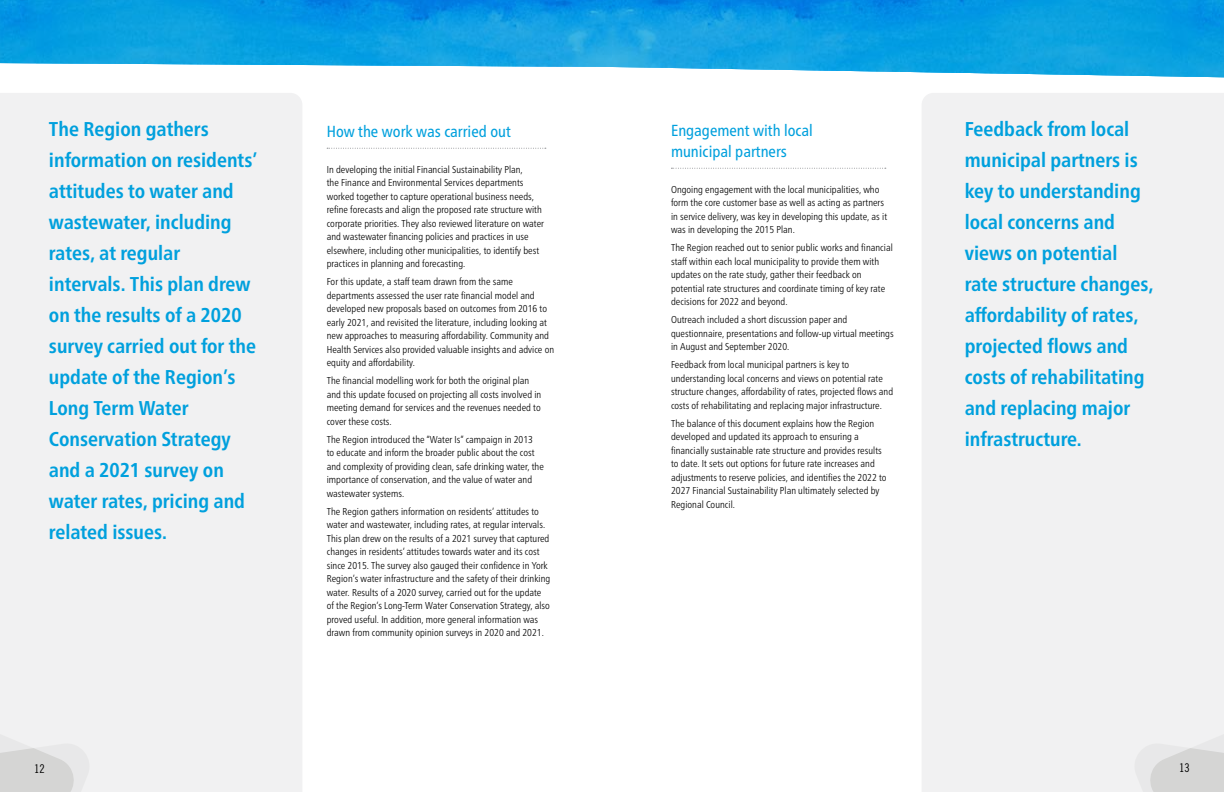
<style>
.page{position:relative;width:1224px;height:792px;background:#fff}
.page>*{position:absolute;margin:0;border:0;box-sizing:border-box;transform-origin:0 0}
.Body_Copy{font:700 condensed 20px/31px "Frutiger Neue LT Pro";color:#00a0dd}
.Sub-Header_2_-_No_Sp{font:condensed 16px/21px "Frutiger Neue LT Pro";color:#00a0dd}
.Body_Copy-2{font:12px "Trade Gothic LT Pro Cn 18";color:#000}
.Body_Copy-3{font:300 condensed 10px/13.5px "Frutiger Neue LT Pro";letter-spacing:.005em;color:#000}
</style>
<div class="page">
<div style="left:922px;top:93px;width:302px;height:699px;background:#f1f1f2"></div>
<svg style="left:612px;top:0;width:612px;height:77px;background:#1aa3e3"></svg>
<svg style="left:1134px;top:714px;width:90px;height:78px"></svg>
<svg style="left:0;top:0;width:612px;height:67px;background:#119fe3"></svg>
<div style="left:0;top:93px;width:302px;height:699px;background:#f1f1f2"></div>
<svg style="left:327px;top:148px;width:219px;height:1px"></svg>
<svg style="left:671px;top:168px;width:215px;height:1px"></svg>
<svg style="left:0;top:714px;width:90px;height:78px"></svg>
<p class="Body_Copy" style="left:49px;top:113px;width:210px">The Region gathers information on residents’ attitudes to water and wastewater, including rates, at regular intervals. This plan drew on the results of a 2020 survey carried out for the update of the Region’s<br>Long Term Water<br>Conservation Strategy and a 2021 survey on water rates, pricing and related issues.</p>
<p class="Body_Copy" style="left:965px;top:113px;width:190px">Feedback from local municipal partners is key to understanding local concerns and views on potential rate structure changes, affordability of rates, projected flows and costs of rehabilitating and replacing major infrastructure.</p>
<p class="Sub-Header_2_-_No_Sp" style="left:671px;top:120px;width:143px">Engagement with local municipal partners</p>
<p class="Body_Copy-3" style="left:671px;top:182px;width:218px">Ongoing engagement with the local municipalities, who form the core customer base as well as acting as partners in service delivery, was key in developing this update, as it was in developing the 2015 Plan.</p>
<p class="Body_Copy-3" style="left:671px;top:241px;width:223px">The Region reached out to senior public works and financial staff within each local municipality to provide them with updates on the rate study, gather their feedback on potential rate structures and coordinate timing of key rate decisions for 2022 and beyond.</p>
<p class="Body_Copy-3" style="left:671px;top:313px;width:224px">Outreach included a short discussion paper and questionnaire, presentations and follow-up virtual meetings in August and September 2020.</p>
<p class="Body_Copy-3" style="left:671px;top:358px;width:224px">Feedback from local municipal partners is key to understanding local concerns and views on potential rate structure changes, affordability of rates, projected flows and costs of rehabilitating and replacing major infrastructure.</p>
<p class="Body_Copy-3" style="left:671px;top:416px;width:217px">The balance of this document explains how the Region developed and updated its approach to ensuring a financially sustainable rate structure and provides results to date. It sets out options for future rate increases and adjustments to reserve policies, and identifies the 2022 to 2027 Financial Sustainability Plan ultimately selected by Regional Council.</p>
<p class="Sub-Header_2_-_No_Sp" style="left:327px;top:121px;width:186px">How the work was carried out</p>
<p class="Body_Copy-3" style="left:327px;top:162px;width:219px">In developing the initial Financial Sustainability Plan,<br>the Finance and Environmental Services departments worked together to capture operational business needs, refine forecasts and align the proposed rate structure with corporate priorities. They also reviewed literature on water and wastewater financing policies and practices in use elsewhere, including other municipalities, to identify best practices in planning and forecasting.</p>
<p class="Body_Copy-3" style="left:327px;top:275px;width:229px">For this update, a staff team drawn from the same departments assessed the user rate financial model and developed new proposals based on outcomes from 2016 to early 2021, and revisited the literature, including looking at new approaches to measuring affordability. Community and Health Services also provided valuable insights and advice on equity and affordability.</p>
<p class="Body_Copy-3" style="left:327px;top:374px;width:216px">The financial modelling work for both the original plan and this update focused on projecting all costs involved in meeting demand for services and the revenues needed to cover these costs.</p>
<p class="Body_Copy-3" style="left:327px;top:432px;width:219px">The Region introduced the “Water Is” campaign in 2013<br>to educate and inform the broader public about the cost and complexity of providing clean, safe drinking water, the importance of conservation, and the value of water and wastewater systems.</p>
<p class="Body_Copy-3" style="left:327px;top:504px;width:225px">The Region gathers information on residents’ attitudes to water and wastewater, including rates, at regular intervals.<br>This plan drew on the results of a 2021 survey that captured changes in residents’ attitudes towards water and its cost since 2015. The survey also gauged their confidence in York Region’s water infrastructure and the safety of their drinking water. Results of a 2020 survey, carried out for the update of the Region’s Long-Term Water Conservation Strategy, also proved useful. In addition, more general information was drawn from community opinion surveys in 2020 and 2021.</p>
<p class="Body_Copy-2" style="left:34px;top:761px;width:12px">12</p>
<p class="Body_Copy-2" style="left:1179px;top:761px;width:12px">13</p>
</div>
